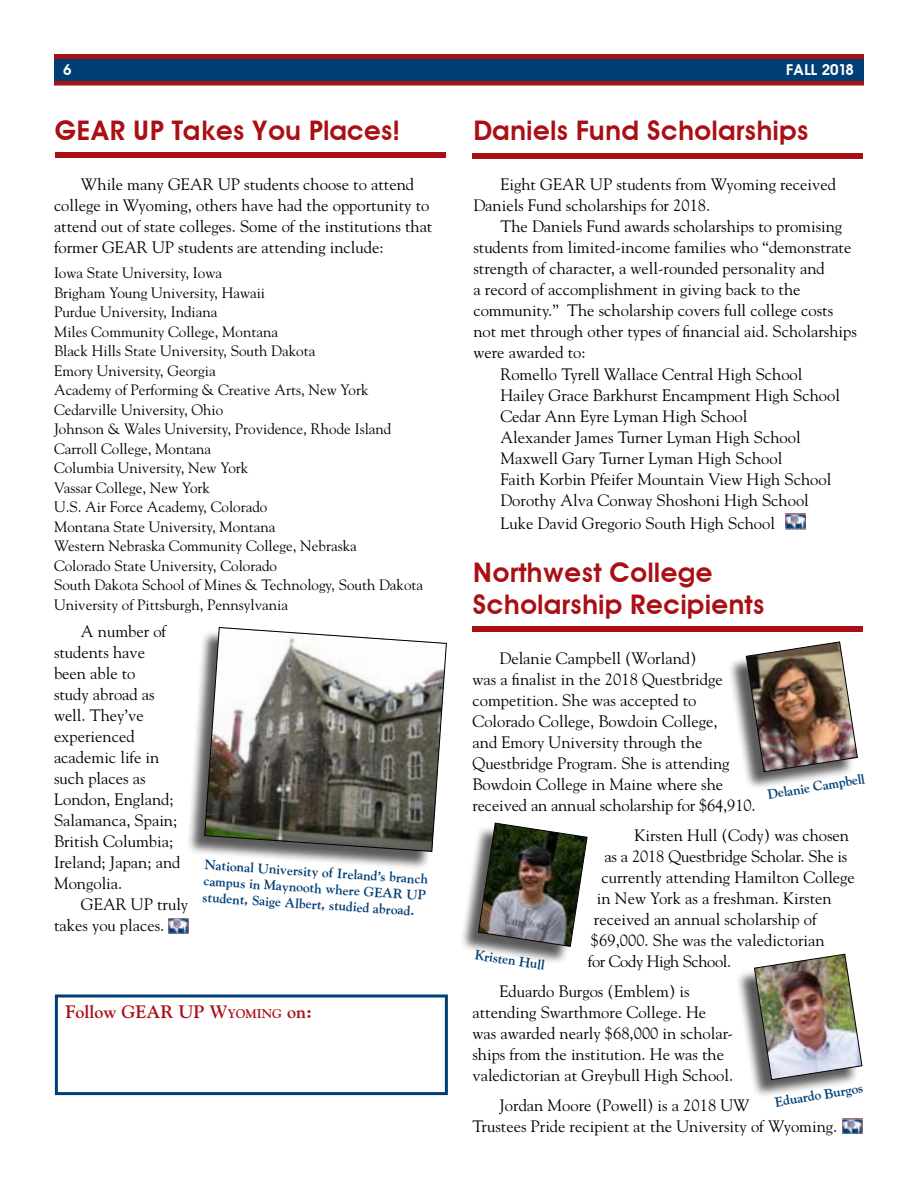
<style>
.page{position:relative;width:918px;height:1188px;background:#fff}
.page>*{position:absolute;margin:0;border:0;box-sizing:border-box;transform-origin:0 0}
.t1{font:600 27px/32.4px "Avant Garde";color:#a90f14}
.t2{font:700 18px "Goudy";color:#a90f14}
.t3{font:16.5px/21px "Goudy";color:#000}
.t4{font:16.5px "Goudy";letter-spacing:-.025em;color:#000}
.t5{font:15px/19.5px "Goudy";color:#000}
.t6{font:600 15px "Avant Garde";color:#fff}
.t7{font:700 13.5px/16.2px "Goudy";color:#003f75;text-align:justify}
.s1{font-style:inherit}
.s2{font-size:12.6px}
</style>
<div class="page">
<svg style="left:54px;top:54px;width:810px;height:32px;background:#9d1e27"></svg>
<div style="left:54px;top:60px;width:810px;height:21px;background:#003f75"></div>
<div style="left:55px;top:152px;width:391px;height:6px;background:#a90f14"></div>
<div style="left:186px;top:630px;width:258px;height:240px;background:#000;opacity:.65"></div>
<svg style="left:204px;top:627px;width:243px;height:225px"></svg>
<div style="left:55px;top:994px;width:393px;height:101px;border:3px solid #003f75"></div>
<img style="left:168px;top:918px;width:20px;height:15px">
<img style="left:786px;top:514px;width:20px;height:15px">
<div style="left:472px;top:626px;width:391px;height:6px;background:#a90f14"></div>
<div style="left:728px;top:644px;width:127px;height:146px;background:#000;opacity:.65"></div>
<img style="left:746px;top:641px;width:112px;height:131px">
<div style="left:460px;top:825px;width:124px;height:140px;background:#000;opacity:.65"></div>
<img style="left:478px;top:823px;width:110px;height:124px">
<img style="left:842px;top:1119px;width:20px;height:15px">
<div style="left:472px;top:153px;width:391px;height:6px;background:#a90f14"></div>
<div style="left:736px;top:957px;width:124px;height:141px;background:#000;opacity:.65"></div>
<img style="left:754px;top:954px;width:108px;height:126px">
<p class="t6" style="left:63px;top:61px;width:10px">6</p>
<p class="t6" style="left:786px;top:61px;width:69px">FALL 2018</p>
<h1 class="t1" style="left:54px;top:114px;width:348px">GEAR UP Takes You Places!</h1>
<p class="t3" style="left:54px;top:173px;width:380px;text-indent:27px">While many GEAR UP students choose to attend college in Wyoming, others have had the opportunity to attend out of state colleges. Some of the institutions that former GEAR UP students are attending include:</p>
<p class="t5" style="left:54px;top:263px;width:371px">Iowa State University, Iowa<br>Brigham Young University, Hawaii<br>Purdue University, Indiana<br>Miles Community College, Montana<br>Black Hills State University, South Dakota<br>Emory University, Georgia<br>Academy of Performing &amp; Creative Arts, New York Cedarville University, Ohio<br>Johnson &amp; Wales University, Providence, Rhode Island Carroll College, Montana<br>Columbia University, New York<br>Vassar College, New York<br>U.S. Air Force Academy, Colorado<br>Montana State University, Montana<br>Western Nebraska Community College, Nebraska<br>Colorado State University, Colorado<br>South Dakota School of Mines &amp; Technology, South Dakota University of Pittsburgh, Pennsylvania</p>
<p class="t3" style="left:54px;top:620px;width:128px;text-indent:27px">A number of students have been able to<br>study abroad as well. They’ve experienced academic life in such places as<br>London, England;<br>Salamanca, Spain;<br>British Columbia;<br>Ireland; Japan; and<br>Mongolia.</p>
<p class="t3" style="left:54px;top:893px;width:136px;text-indent:27px">GEAR UP truly takes you places.</p>
<p class="t7" style="left:205px;top:856px;width:226px;rotate:4deg">National University of Ireland’s branch campus in Maynooth where GEAR UP student, Saige Albert, studied abroad.</p>
<p class="t2" style="left:65px;top:1001px;width:248px">Follow GEAR UP <span class="s1">W</span><span class="s2">YOMING</span> on:</p>
<h1 class="t1" style="left:473px;top:114px;width:337px">Daniels Fund Scholarships</h1>
<p class="t3" style="left:473px;top:173px;width:364px;text-indent:27px">Eight GEAR UP students from Wyoming received<br>Daniels Fund scholarships for 2018.</p>
<p class="t3" style="left:473px;top:215px;width:385px;text-indent:27px">The Daniels Fund awards scholarships to promising students from limited-income families who “demonstrate strength of character, a well-rounded personality and<br>a record of accomplishment in giving back to the community.” The scholarship covers full college costs not met through other types of financial aid. Scholarships were awarded to:</p>
<p class="t3" style="left:500px;top:363px;width:341px">Romello Tyrell Wallace Central High School Hailey Grace Barkhurst Encampment High School Cedar Ann Eyre Lyman High School<br>Alexander James Turner Lyman High School Maxwell Gary Turner Lyman High School<br>Faith Korbin Pfeifer Mountain View High School Dorothy Alva Conway Shoshoni High School</p>
<p class="t3" style="left:500px;top:512px;width:276px">Luke David Gregorio South High School</p>
<h1 class="t1" style="left:472px;top:556px;width:294px">Northwest College<br>Scholarship Recipients</h1>
<p class="t3" style="left:472px;top:647px;width:285px;text-indent:27px">Delanie Campbell (Worland)<br>was a finalist in the 2018 Questbridge competition. She was accepted to Colorado College, Bowdoin College,<br>and Emory University through the Questbridge Program. She is attending Bowdoin College in Maine where she received an annual scholarship for $64,910.</p>
<p class="t3" style="left:634px;top:824px;width:216px">Kirsten Hull (Cody) was chosen</p>
<p class="t3" style="left:604px;top:845px;width:244px">as a 2018 Questbridge Scholar. She is</p>
<p class="t3" style="left:601px;top:866px;width:255px">currently attending Hamilton College</p>
<p class="t3" style="left:597px;top:887px;width:236px">in New York as a freshman. Kirsten</p>
<p class="t3" style="left:594px;top:908px;width:224px">received an annual scholarship of</p>
<p class="t3" style="left:591px;top:929px;width:235px">$69,000. She was the valedictorian</p>
<p class="t4" style="left:588px;top:951px;width:145px">for Cody High School.</p>
<p class="t3" style="left:472px;top:980px;width:262px;text-indent:27px">Eduardo Burgos (Emblem) is attending Swarthmore College. He was awarded nearly $68,000 in scholar&shy;ships from the institution. He was the valedictorian at Greybull High School.</p>
<p class="t3" style="left:472px;top:1094px;width:366px;text-indent:27px">Jordan Moore (Powell) is a 2018 UW<br>Trustees Pride recipient at the University of Wyoming.</p>
<p class="t7" style="left:766px;top:786px;width:100px;rotate:-9deg">Delanie Campbell</p>
<p class="t7" style="left:476px;top:946px;width:72px;rotate:9deg">Kristen Hull</p>
<p class="t7" style="left:774px;top:1094px;width:91px;rotate:-9deg">Eduardo Burgos</p>
</div>
